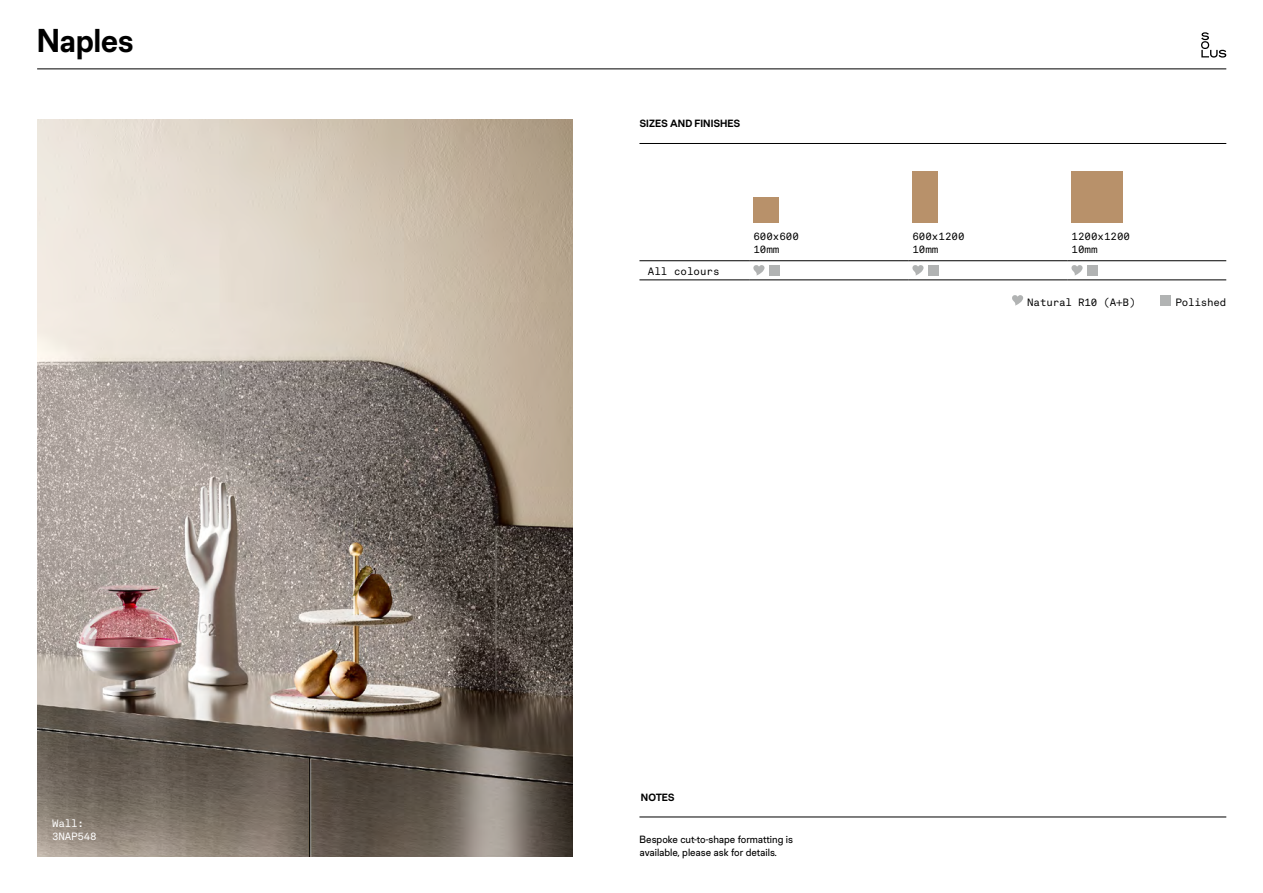
<style>
.page{position:relative;width:1263px;height:893px;background:#fff}
.page>*{position:absolute;margin:0;border:0;box-sizing:border-box;transform-origin:0 0}
.t1{font:600 33px "Chromatic Pro Grotesque";letter-spacing:-.02em;color:#000}
.t2{font:10.5px/13.5px "Akkurat Mono LL";color:#000}
.t3{font:10.5px/13.5px "Chromatic Pro Grotesque";color:#000}
.t4{font:600 10.5px "Chromatic Pro Grotesque";letter-spacing:-.005em;color:#000}
.t5{font:10.5px/13.5px "Akkurat Mono LL";letter-spacing:-.015em;color:#fff}
</style>
<div class="page">
<hr style="left:37px;top:69px;width:1189px;height:1px;background:#000">
<img style="left:37px;top:120px;width:535px;height:736px">
<hr style="left:639px;top:817px;width:587px;height:1px;background:#000">
<hr style="left:639px;top:260px;width:110px;height:1px;background:#000">
<hr style="left:639px;top:280px;width:110px;height:1px;background:#000">
<hr style="left:749px;top:260px;width:159px;height:1px;background:#000">
<hr style="left:908px;top:260px;width:159px;height:1px;background:#000">
<hr style="left:1067px;top:260px;width:159px;height:1px;background:#000">
<hr style="left:749px;top:280px;width:159px;height:1px;background:#000">
<hr style="left:908px;top:280px;width:159px;height:1px;background:#000">
<hr style="left:1067px;top:280px;width:159px;height:1px;background:#000">
<div style="left:753px;top:197px;width:26px;height:26px;background:#b8916a"></div>
<div style="left:912px;top:172px;width:26px;height:51px;background:#b8916a"></div>
<div style="left:1071px;top:172px;width:51px;height:51px;background:#b8916a"></div>
<svg style="left:753px;top:265px;width:11px;height:11px"></svg>
<div style="left:769px;top:265px;width:10px;height:11px;background:#b1b3b3"></div>
<svg style="left:912px;top:265px;width:11px;height:11px"></svg>
<div style="left:928px;top:265px;width:10px;height:11px;background:#b1b3b3"></div>
<svg style="left:1071px;top:265px;width:11px;height:11px"></svg>
<div style="left:1087px;top:265px;width:10px;height:11px;background:#b1b3b3"></div>
<hr style="left:639px;top:143px;width:587px;height:1px;background:#000">
<svg style="left:1201px;top:32px;width:25px;height:26px"></svg>
<svg style="left:1012px;top:295px;width:11px;height:11px"></svg>
<div style="left:1161px;top:295px;width:10px;height:11px;background:#b1b3b3"></div>
<h1 class="t1" style="left:37px;top:20px;width:99px">Naples</h1>
<p class="t5" style="left:52px;top:816px;width:46px">Wall:<br>3NAP548</p>
<p class="t4" style="left:639px;top:117px;width:102px">SIZES AND FINISHES</p>
<p class="t2" style="left:648px;top:264px;width:73px">All colours</p>
<p class="t2" style="left:753px;top:229px;width:47px">600x600<br>10mm</p>
<p class="t2" style="left:912px;top:229px;width:54px">600x1200<br>10mm</p>
<p class="t2" style="left:1071px;top:229px;width:60px">1200x1200<br>10mm</p>
<p class="t2" style="left:1027px;top:295px;width:110px">Natural R10 (A+B)</p>
<p class="t2" style="left:1175px;top:295px;width:52px">Polished</p>
<p class="t4" style="left:641px;top:790px;width:35px">NOTES</p>
<p class="t3" style="left:639px;top:832px;width:155px">Bespoke cut-to-shape formatting is available, please ask for details.</p>
</div>
